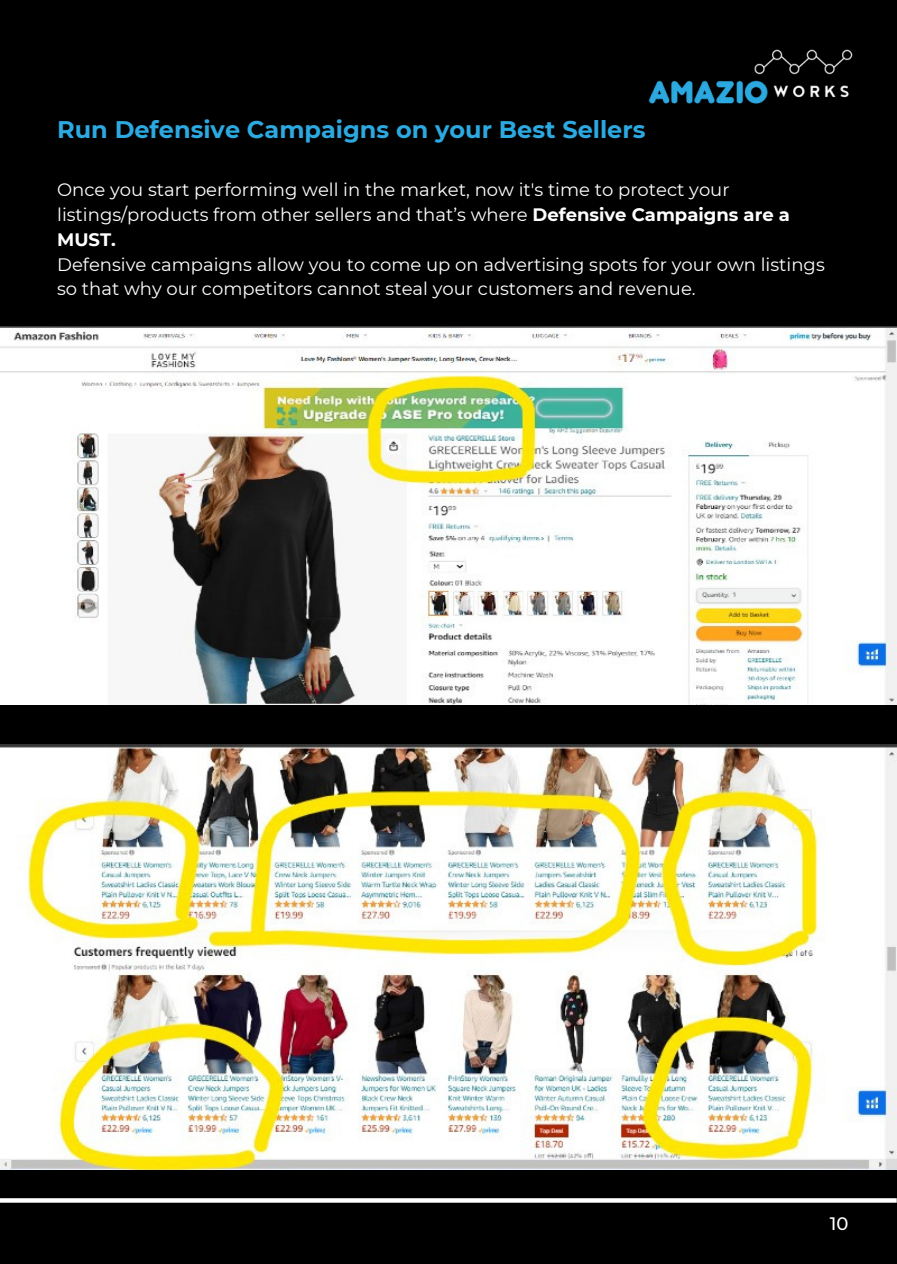
<style>
.page{position:relative;width:897px;height:1264px;background:#fff}
.page>*{position:absolute;margin:0;border:0;box-sizing:border-box;transform-origin:0 0}
.t1{font:700 24px "Montserrat";color:#2ca9e1}
.t2{font:18px/24.8px "Montserrat";color:#fff}
.t3{font:500 18px "Montserrat";color:#fff}
.s1{font-weight:700}
</style>
<div class="page">
<div style="left:0;top:0;width:897px;height:1263px;background:#000"></div>
<svg style="left:0;top:1198px;width:896px;height:4px;background:#f2f2f2"></svg>
<img style="left:648px;top:49px;width:205px;height:55px">
<img style="left:0;top:326px;width:897px;height:378px">
<img style="left:0;top:744px;width:897px;height:424px">
<p class="t1" style="left:57px;top:114px;width:590px">Run Defensive Campaigns on your Best Sellers</p>
<p class="t2" style="left:57px;top:177px;width:734px">Once you start performing well in the market, now it's time to protect your listings/products from other sellers and that’s where <span class="s1">Defensive Campaigns are a<br>MUST.</span></p>
<p class="t2" style="left:57px;top:252px;width:769px">Defensive campaigns allow you to come up on advertising spots for your own listings so that why our competitors cannot steal your customers and revenue.</p>
<h1 class="t3" style="left:830px;top:1212px;width:20px">10</h1>
</div>
